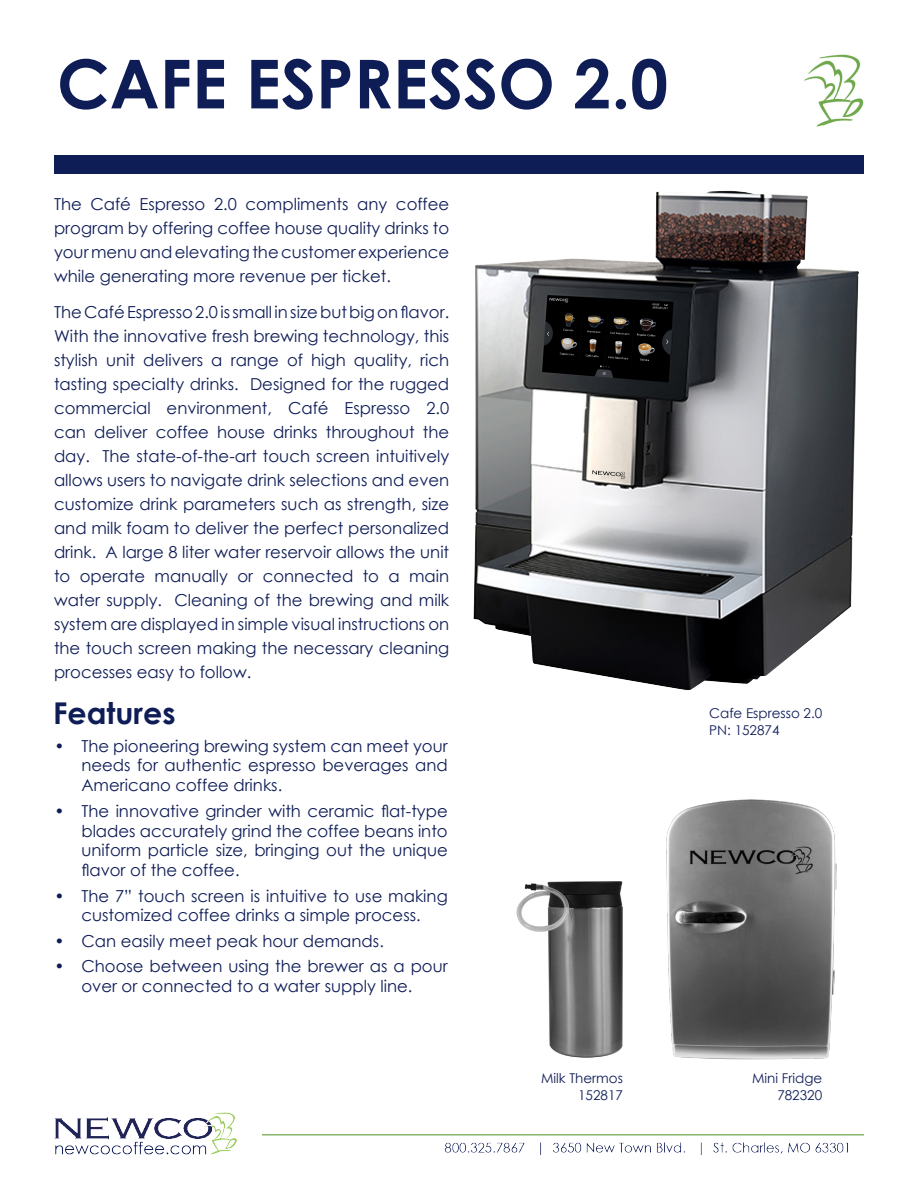
<style>
.page{position:relative;width:918px;height:1188px;background:#fff}
.page>*{position:absolute;margin:0;border:0;box-sizing:border-box;transform-origin:0 0}
.t1{font:700 67.5px "Century Gothic";color:#0f1d57}
.t2{font:700 30px "Century Gothic";color:#0f1d57}
.t3{font:16.5px/24px "Century Gothic";color:#0f1d57;text-align:justify}
.t4{font:13.5px/16.2px "Century Gothic";color:#0f1d57;text-align:right}
</style>
<div class="page">
<img style="left:54px;top:1113px;width:810px;height:42px">
<img style="left:804px;top:54px;width:60px;height:73px">
<div style="left:54px;top:155px;width:810px;height:19px;background:#0f1d57"></div>
<img style="left:666px;top:799px;width:171px;height:261px">
<img style="left:473px;top:190px;width:386px;height:500px">
<img style="left:516px;top:881px;width:107px;height:177px">
<p class="t1" style="left:57px;top:33px;width:613px">CAFE ESPRESSO 2.0</p>
<p class="t3" style="left:54px;top:192px;width:397px">The Café Espresso 2.0 compliments any coffee program by offering coffee house quality drinks to your menu and elevating the customer experience while generating more revenue per ticket.</p>
<p class="t3" style="left:54px;top:300px;width:397px">The Café Espresso 2.0 is small in size but big on flavor.<br>With the innovative fresh brewing technology, this stylish unit delivers a range of high quality, rich tasting specialty drinks. Designed for the rugged commercial environment, Café Espresso 2.0 can deliver coffee house drinks throughout the day. The state-of-the-art touch screen intuitively allows users to navigate drink selections and even customize drink parameters such as strength, size and milk foam to deliver the perfect personalized drink. A large 8 liter water reservoir allows the unit to operate manually or connected to a main water supply. Cleaning of the brewing and milk system are displayed in simple visual instructions on the touch screen making the necessary cleaning processes easy to follow.</p>
<p class="t2" style="left:53px;top:690px;width:124px">Features</p>
<p class="t3" style="left:81px;top:736px;width:368px;line-height:19.8px;text-indent:-27px">• The pioneering brewing system can meet your needs for authentic espresso beverages and Americano coffee drinks.</p>
<p class="t3" style="left:81px;top:801px;width:368px;line-height:19.8px;text-indent:-27px">• The innovative grinder with ceramic flat-type blades accurately grind the coffee beans into uniform particle size, bringing out the unique flavor of the coffee.</p>
<p class="t3" style="left:54px;top:886px;width:395px;line-height:19.8px;text-align:center">• The 7” touch screen is intuitive to use making customized coffee drinks a simple process.</p>
<p class="t3" style="left:54px;top:929px;width:331px">• Can easily meet peak hour demands.</p>
<p class="t3" style="left:54px;top:956px;width:395px;line-height:19.8px;text-align:center">• Choose between using the brewer as a pour over or connected to a water supply line.</p>
<p class="t4" style="left:541px;top:1070px;width:83px">Milk Thermos<br>152817</p>
<p class="t4" style="left:709px;top:705px;width:115px">Cafe Espresso 2.0</p>
<p class="t4" style="left:709px;top:721px;width:72px">PN: 152874</p>
<p class="t4" style="left:752px;top:1070px;width:72px">Mini Fridge</p>
<p class="t4" style="left:777px;top:1086px;width:46px">782320</p>
</div>
